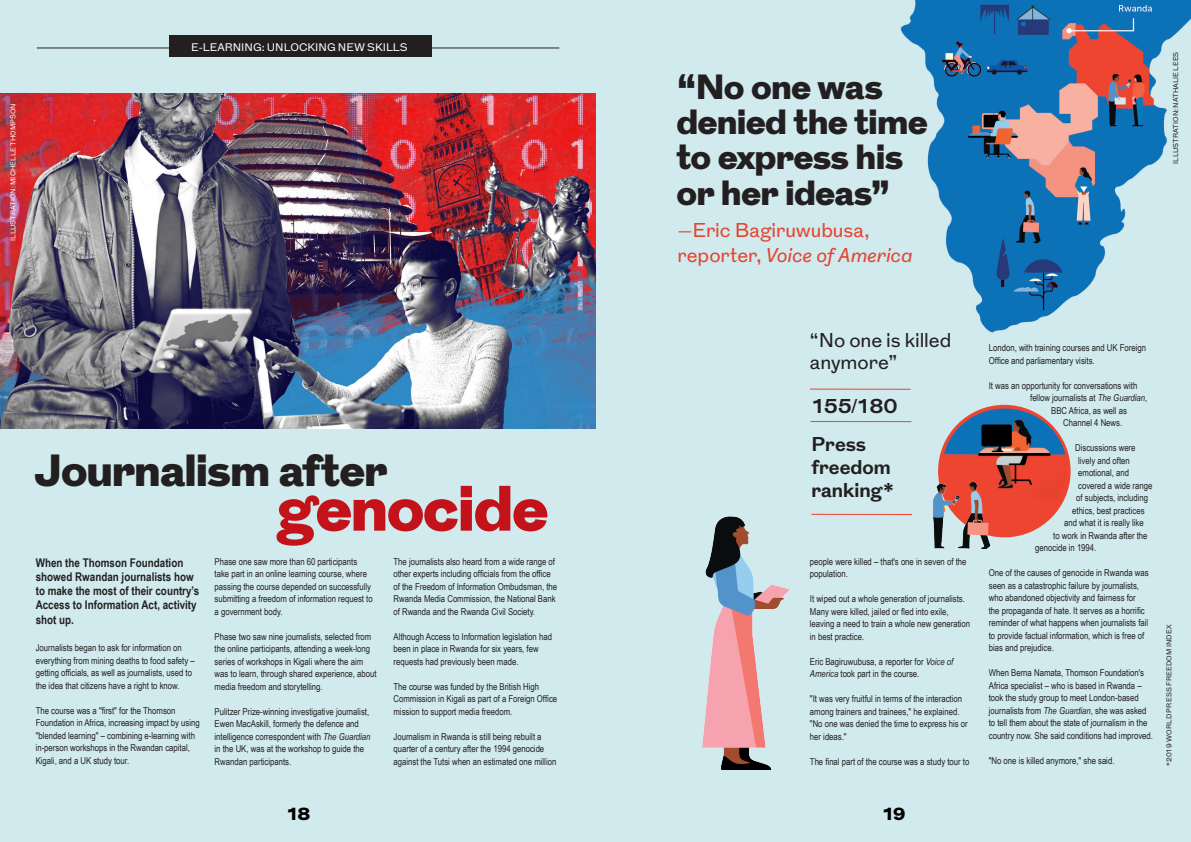
<style>
.page{position:relative;width:1191px;height:842px;background:#d0eaed}
.page>*{position:absolute;margin:0;border:0;box-sizing:border-box;transform-origin:0 0}
.Headline_Grot10_Bl{font:900 64px "RIBAJ Grot";letter-spacing:-.01em;color:#c4121a}
.Headline_Grot10_Bl-2{font:900 45px "RIBAJ Grot";letter-spacing:-.005em;color:#231f20}
.Headline_Grot10_Bl-3{font:900 35px "RIBAJ Grot";color:#231f20}
.t1{font:700 20px/23px "RIBAJ Grot";color:#231f20}
.Headline_Grot10_Bl-4{font:italic 20px "RIBAJ Grot";letter-spacing:-.005em;color:#e6432f}
.Headline_Grot10_Bl-5{font:20px/22px "RIBAJ Grot";letter-spacing:-.005em;color:#231f20}
.Headline_Grot10_Bl-6{font:20px "RIBAJ Grot";letter-spacing:-.005em;color:#e6432f}
.Headline_Grot10_Bl-7{font:900 17.5px "RIBAJ Grot";color:#000}
.t2{font:700 12px/14.2px "Arial Narrow";color:#231f20}
.In_numbers_head{font:11px "RIBAJ Grot";color:#fff}
.t3{font:9.5px/12.5px "Arial Narrow";color:#231f20}
.In_numbers_head-2{font:7px "RIBAJ Grot";color:#fff}
.Headline_Grot10_Bl-8{font:7px "RIBAJ Grot";letter-spacing:.02em;color:#231f20}
.In_numbers_head-3{font:7px "RIBAJ Grot";color:#231f20}
.s1{font-style:normal}
.s2{font-style:italic}
</style>
<div class="page">
<hr style="left:810px;top:421px;width:101px;height:1px;background:#ee4431">
<hr style="left:810px;top:389px;width:100px;height:1px;background:#ee4431">
<hr style="left:811px;top:514px;width:101px;height:1px;background:#ee4431">
<hr style="left:37px;top:48px;width:522px;height:1px;background:#231f20">
<div style="left:169px;top:35px;width:263px;height:22px;background:#231f20"></div>
<img style="left:702px;top:516px;width:87px;height:253px">
<img style="left:0;top:93px;width:595px;height:335px">
<img style="left:900px;top:0;width:291px;height:333px">
<svg style="left:934px;top:401px;width:140px;height:140px;background:#e95b4b"></svg>
<div style="left:930px;top:397px;width:148px;height:148px;border:8px solid #d0eaed;border-radius:50%"></div>
<img style="left:942px;top:409px;width:124px;height:90px">
<img style="left:931px;top:480px;width:38px;height:69px">
<img style="left:947px;top:481px;width:51px;height:68px">
<img style="left:941px;top:39px;width:87px;height:39px">
<p class="In_numbers_head-2" style="left:8px;top:241px;width:139px;rotate:-90deg">ILLUSTRATION: MICHELLE THOMPSON</p>
<p class="In_numbers_head" style="left:191px;top:40px;width:218px">E-LEARNING: UNLOCKING NEW SKILLS</p>
<p class="Headline_Grot10_Bl-3" style="left:676px;top:62px;width:207px">“No one was</p>
<p class="Headline_Grot10_Bl-3" style="left:676px;top:97px;width:252px">denied the time</p>
<p class="Headline_Grot10_Bl-3" style="left:676px;top:132px;width:228px">to express his</p>
<p class="Headline_Grot10_Bl-3" style="left:676px;top:167px;width:215px">or her ideas”</p>
<p class="Headline_Grot10_Bl-6" style="left:677px;top:217px;width:193px">–Eric Bagiruwubusa,</p>
<p class="Headline_Grot10_Bl-4" style="left:677px;top:241px;width:237px"><span class="s1">reporter,</span> Voice of America</p>
<p class="In_numbers_head-3" style="left:1171px;top:164px;width:114px;rotate:-90deg">ILLUSTRATION: NATHALIE LEES</p>
<p class="Headline_Grot10_Bl-5" style="left:810px;top:329px;width:143px">“No one is killed anymore”</p>
<p class="Headline_Grot10_Bl-2" style="left:34px;top:438px;width:354px">Journalism after</p>
<p class="Headline_Grot10_Bl" style="left:276px;top:462px;width:273px">genocide</p>
<p class="t2" style="left:36px;top:555px;width:165px">When the Thomson Foundation showed Rwandan journalists how to make the most of their country’s<br>Access to Information Act, activity shot up.</p>
<p class="t3" style="left:36px;top:641px;width:160px">Journalists began to ask for information on everything from mining deaths to food safety – getting officials, as well as journalists, used to the idea that citizens have a right to know.</p>
<p class="t3" style="left:36px;top:704px;width:166px">The course was a "first" for the Thomson Foundation in Africa, increasing impact by using "blended learning" – combining e-learning with in-person workshops in the Rwandan capital, Kigali, and a UK study tour.</p>
<p class="t3" style="left:215px;top:555px;width:160px">Phase one saw more than 60 participants take part in an online learning course, where passing the course depended on successfully submitting a freedom of information request to a government body.</p>
<p class="t3" style="left:215px;top:630px;width:163px">Phase two saw nine journalists, selected from the online participants, attending a week-long series of workshops in Kigali where the aim was to learn, through shared experience, about media freedom and storytelling.</p>
<p class="t3" style="left:215px;top:705px;width:157px">Pulitzer Prize-winning investigative journalist, Ewen MacAskill, formerly the defence and intelligence correspondent with <span class="s2">The Guardian </span>in the UK, was at the workshop to guide the Rwandan participants.</p>
<p class="t3" style="left:393px;top:555px;width:165px">The journalists also heard from a wide range of other experts including officials from the office of the Freedom of Information Ombudsman, the Rwanda Media Commission, the National Bank of Rwanda and the Rwanda Civil Society.</p>
<p class="t3" style="left:393px;top:630px;width:160px">Although Access to Information legislation had been in place in Rwanda for six years, few requests had previously been made.</p>
<p class="t3" style="left:393px;top:680px;width:165px">The course was funded by the British High<br>Commission in Kigali as part of a Foreign Office mission to support media freedom.</p>
<p class="t3" style="left:393px;top:730px;width:164px">Journalism in Rwanda is still being rebuilt a quarter of a century after the 1994 genocide against the Tutsi when an estimated one million</p>
<p class="t1" style="left:811px;top:395px;width:88px">155/180</p>
<p class="t1" style="left:811px;top:433px;width:84px">Press freedom ranking*</p>
<p class="t3" style="left:810px;top:555px;width:158px">people were killed – that's one in seven of the population.</p>
<p class="t3" style="left:810px;top:592px;width:162px">It wiped out a whole generation of journalists.<br>Many were killed, jailed or fled into exile, leaving a need to train a whole new generation in best practice.</p>
<p class="t3" style="left:810px;top:655px;width:145px">Eric Bagiruwubusa, a reporter for <span class="s2">Voice of<br>America</span> took part in the course.</p>
<p class="t3" style="left:810px;top:692px;width:159px">"It was very fruitful in terms of the interaction among trainers and trainees," he explained. "No one was denied the time to express his or her ideas."</p>
<p class="t3" style="left:810px;top:755px;width:161px">The final part of the course was a study tour to</p>
<p class="Headline_Grot10_Bl-7" style="left:287px;top:801px;width:25px">18</p>
<p class="Headline_Grot10_Bl-7" style="left:882px;top:801px;width:25px">19</p>
<p class="t3" style="left:988px;top:341px;width:159px">London, with training courses and UK Foreign<br>Office and parliamentary visits.</p>
<p class="t3" style="left:988px;top:379px;width:150px">It was an opportunity for conversations with</p>
<p class="t3" style="left:1030px;top:391px;width:119px">fellow journalists at <span class="s2">The Guardian</span>,</p>
<p class="t3" style="left:1051px;top:404px;width:77px">BBC Africa, as well as</p>
<p class="t3" style="left:1063px;top:416px;width:61px">Channel 4 News.</p>
<p class="t3" style="left:1075px;top:441px;width:62px">Discussions were</p>
<p class="t3" style="left:1078px;top:454px;width:53px">lively and often</p>
<p class="t3" style="left:1078px;top:466px;width:52px">emotional, and</p>
<p class="t3" style="left:1078px;top:479px;width:76px">covered a wide range</p>
<p class="t3" style="left:1076px;top:491px;width:73px">of subjects, including</p>
<p class="t3" style="left:1072px;top:504px;width:74px">ethics, best practices</p>
<p class="t3" style="left:1064px;top:516px;width:81px">and what it is really like</p>
<p class="t3" style="left:1053px;top:529px;width:96px">to work in Rwanda after the</p>
<p class="t3" style="left:1035px;top:541px;width:63px">genocide in 1994.</p>
<p class="t3" style="left:988px;top:566px;width:161px">One of the causes of genocide in Rwanda was seen as a catastrophic failure by journalists, who abandoned objectivity and fairness for the propaganda of hate. It serves as a horrific reminder of what happens when journalists fail to provide factual information, which is free of bias and prejudice.</p>
<p class="t3" style="left:988px;top:666px;width:166px">When Berna Namata, Thomson Foundation's Africa specialist – who is based in Rwanda – took the study group to meet London-based journalists from <span class="s2">The Guardian</span>, she was asked to tell them about the state of journalism in the country now. She said conditions had improved.</p>
<p class="t3" style="left:988px;top:754px;width:127px">"No one is killed anymore," she said.</p>
<p class="Headline_Grot10_Bl-8" style="left:1164px;top:766px;width:143px;rotate:-90deg">*2019 WORLD PRESS FREEDOM INDEX</p>
</div>
